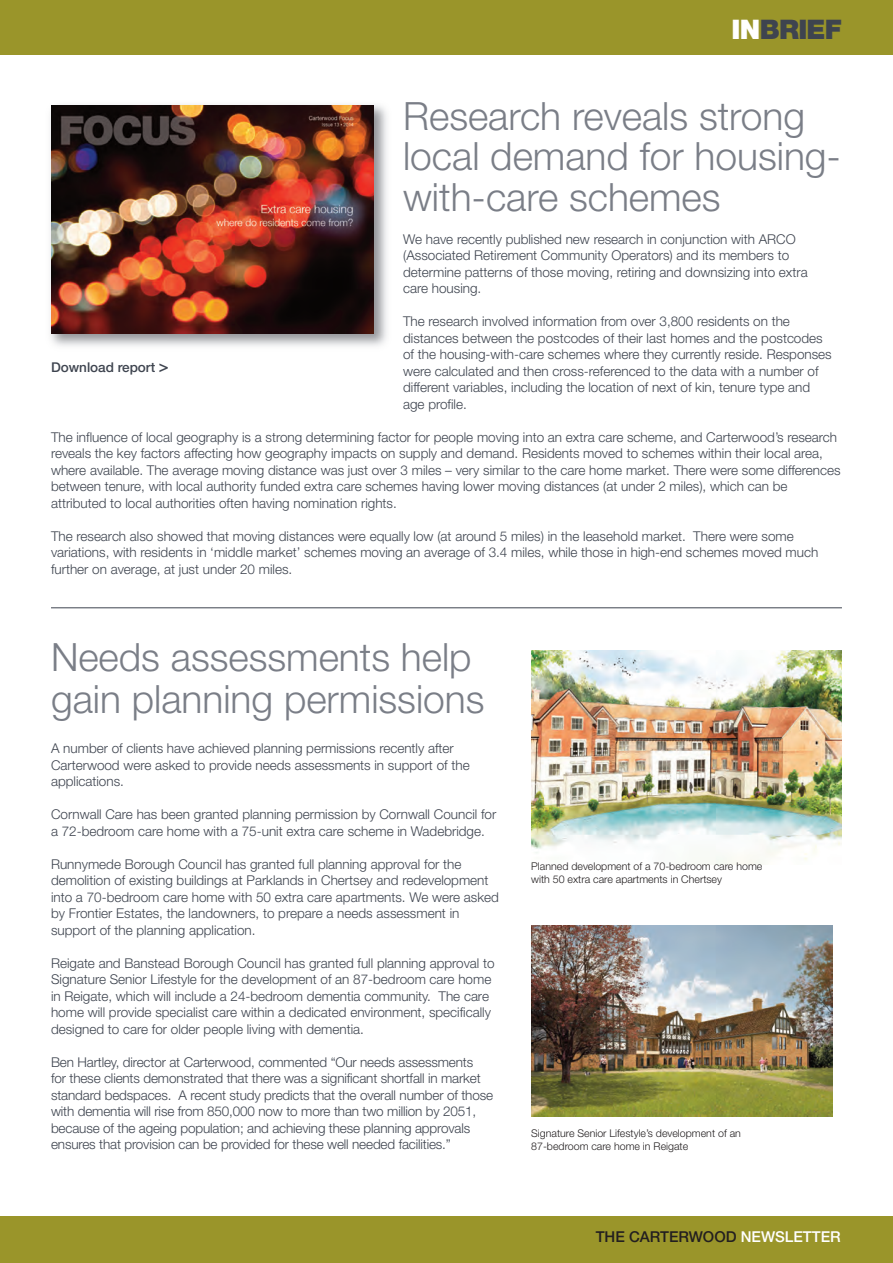
<style>
.page{position:relative;width:893px;height:1263px;background:#fff}
.page>*{position:absolute;margin:0;border:0;box-sizing:border-box;transform-origin:0 0}
.t1{font:300 39px/40.5px "Helvetica Neue";color:#7a7e87}
.t2{font:900 27px "Helvetica Neue";letter-spacing:-.025em;color:#3e444f}
.t3{font:500 15px "Helvetica Neue";color:#231f20}
.t4{font:300 13.5px/16.5px "Helvetica Neue";color:#3e444f}
.t5{font:500 13.5px "Helvetica Neue";color:#3e444f}
.t6{font:300 10.65px/12.8px "Helvetica Neue";color:#231f20}
.s1{color:#fff}
.s2{font-size:16.5px}
</style>
<div class="page">
<div style="left:0;top:0;width:893px;height:54px;background:#9a952a"></div>
<div style="left:0;top:1216px;width:893px;height:47px;background:#9a952a"></div>
<hr style="left:51px;top:607px;width:791px;height:1px;background:#3e444f">
<img style="left:50px;top:104px;width:337px;height:242px">
<img style="left:51px;top:105px;width:322px;height:229px">
<img style="left:532px;top:651px;width:310px;height:214px">
<img style="left:532px;top:925px;width:300px;height:191px">
<h2 class="t2" style="left:732px;top:20px;width:112px"><span class="s1">IN</span>BRIEF</h2>
<h1 class="t1" style="left:403px;top:99px;width:439px">Research reveals strong local demand for housing&shy;with-care schemes</h1>
<p class="t4" style="left:403px;top:232px;width:406px">We have recently published new research in conjunction with ARCO (Associated Retirement Community Operators) and its members to determine patterns of those moving, retiring and downsizing into extra care housing.</p>
<p class="t4" style="left:403px;top:315px;width:430px">The research involved information from over 3,800 residents on the distances between the postcodes of their last homes and the postcodes of the housing-with-care schemes where they currently reside. Responses were calculated and then cross-referenced to the data with a number of different variables, including the location of next of kin, tenure type and age profile.</p>
<p class="t4" style="left:51px;top:430px;width:791px">The influence of local geography is a strong determining factor for people moving into an extra care scheme, and Carterwood’s research reveals the key factors affecting how geography impacts on supply and demand. Residents moved to schemes within their local area, where available. The average moving distance was just over 3 miles – very similar to the care home market. There were some differences between tenure, with local authority funded extra care schemes having lower moving distances (at under 2 miles), which can be attributed to local authorities often having nomination rights.</p>
<p class="t4" style="left:51px;top:529px;width:769px">The research also showed that moving distances were equally low (at around 5 miles) in the leasehold market. There were some variations, with residents in ‘middle market’ schemes moving an average of 3.4 miles, while those in high-end schemes moved much further on average, at just under 20 miles.</p>
<p class="t5" style="left:51px;top:363px;width:119px">Download report <span class="s2">&gt;</span></p>
<h1 class="t1" style="left:51px;top:639px;width:435px;line-height:42px">Needs assessments help gain planning permissions</h1>
<p class="t4" style="left:51px;top:741px;width:420px">A number of clients have achieved planning permissions recently after<br>Carterwood were asked to provide needs assessments in support of the applications.</p>
<p class="t4" style="left:51px;top:807px;width:447px">Cornwall Care has been granted planning permission by Cornwall Council for a 72-bedroom care home with a 75-unit extra care scheme in Wadebridge.</p>
<p class="t4" style="left:51px;top:857px;width:449px">Runnymede Borough Council has granted full planning approval for the demolition of existing buildings at Parklands in Chertsey and redevelopment into a 70-bedroom care home with 50 extra care apartments. We were asked by Frontier Estates, the landowners, to prepare a needs assessment in support of the planning application.</p>
<p class="t4" style="left:51px;top:956px;width:445px">Reigate and Banstead Borough Council has granted full planning approval to Signature Senior Lifestyle for the development of an 87-bedroom care home in Reigate, which will include a 24-bedroom dementia community. The care home will provide specialist care within a dedicated environment, specifically designed to care for older people living with dementia.</p>
<p class="t4" style="left:51px;top:1055px;width:444px">Ben Hartley, director at Carterwood, commented “Our needs assessments<br>for these clients demonstrated that there was a significant shortfall in market standard bedspaces. A recent study predicts that the overall number of those with dementia will rise from 850,000 now to more than two million by 2051, because of the ageing population; and achieving these planning approvals ensures that provision can be provided for these well needed facilities.”</p>
<p class="t6" style="left:531px;top:861px;width:233px">Planned development of a 70-bedroom care home with 50 extra care apartments in Chertsey</p>
<p class="t6" style="left:531px;top:1128px;width:211px">Signature Senior Lifestyle’s development of an<br>87-bedroom care home in Reigate</p>
<p class="t3" style="left:596px;top:1232px;width:246px">THE CARTERWOOD <span class="s1">NEWSLETTER</span></p>
</div>
